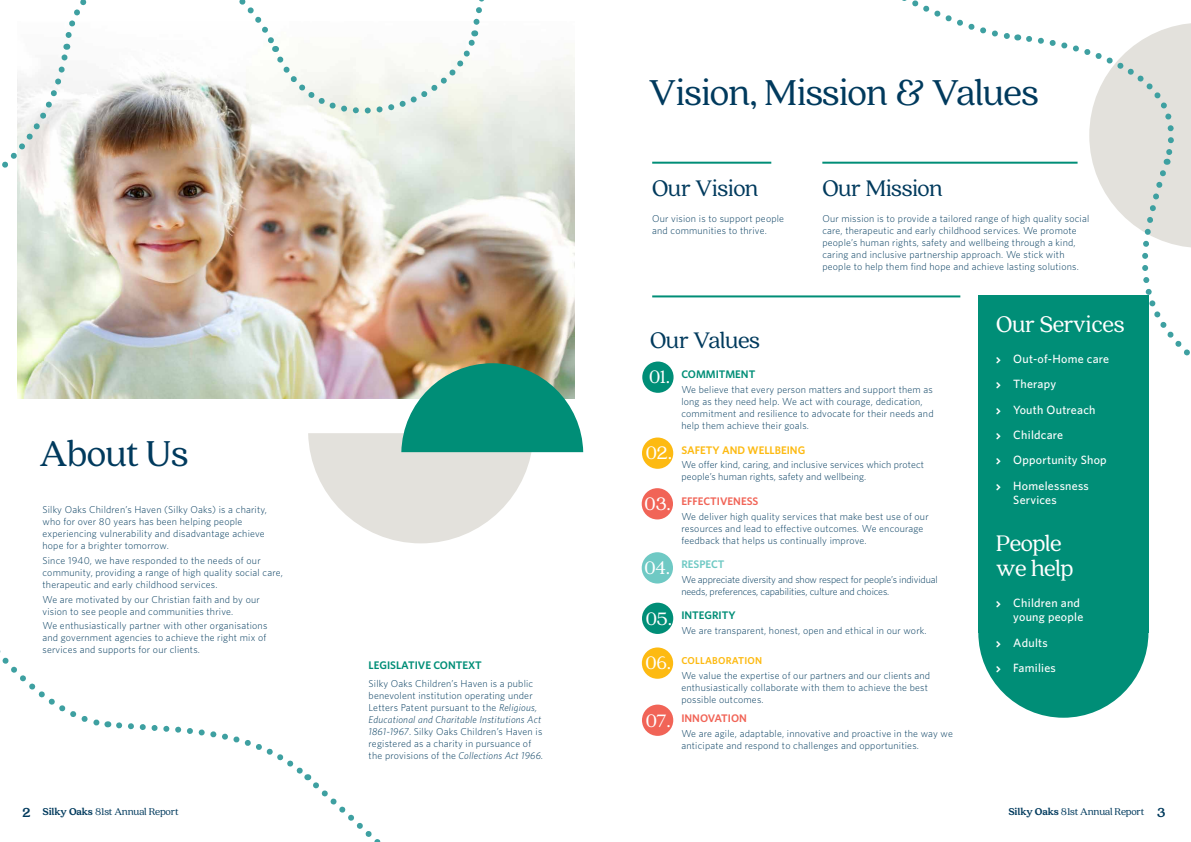
<style>
.page{position:relative;width:1191px;height:842px;background:#fff}
.page>*{position:absolute;margin:0;border:0;box-sizing:border-box;transform-origin:0 0}
.t1{font:40px "Quincy CF";letter-spacing:-.02em;color:#003a5d}
.t2{font:25px "Quincy CF";letter-spacing:-.02em;color:#003a5d}
.t3{font:25px/25px "Quincy CF";letter-spacing:-.02em;color:#fff}
.t4{font:20px "Quincy CF";letter-spacing:-.02em;color:#fff}
.t5{font:500 12px/25.3px "Whitney HTF";letter-spacing:.02em;color:#fff}
.t6{font:11px "Quincy CF";letter-spacing:-.02em;color:#003a5d}
.t7{font:600 11px "Whitney HTF";color:#008e77}
.t8{font:600 11px "Whitney HTF";color:#f16457}
.t9{font:600 11px "Whitney HTF";color:#fdba12}
.t10{font:600 11px "Whitney HTF";color:#6fc9c4}
.t11{font:300 10px/12px "Whitney HTF";letter-spacing:.02em;color:#003a5d}
.t12{font:300 10px/12px "Whitney HTF";letter-spacing:-.01em;color:#003a5d}
.t13{font:600 10px "Whitney HTF";letter-spacing:.02em;color:#fdba12}
.s1{font-style:italic}
.s2{font-weight:900;font-size:14.4px}
.s3{font-weight:900}
</style>
<div class="page">
<div style="left:978px;top:548px;width:170px;height:170px;background:#008e77;border-radius:50%"></div>
<div style="left:978px;top:295px;width:170px;height:337px;background:#008e77"></div>
<div style="left:642px;top:361px;width:31px;height:32px;background:#008e77;border-radius:50%"></div>
<div style="left:642px;top:437px;width:31px;height:32px;background:#fdba12;border-radius:50%"></div>
<div style="left:641px;top:488px;width:32px;height:31px;background:#f16457;border-radius:50%"></div>
<div style="left:641px;top:552px;width:32px;height:31px;background:#6fc9c4;border-radius:50%"></div>
<div style="left:642px;top:603px;width:31px;height:31px;background:#008e77;border-radius:50%"></div>
<div style="left:642px;top:647px;width:31px;height:32px;background:#fdba12;border-radius:50%"></div>
<div style="left:642px;top:705px;width:31px;height:31px;background:#f16457;border-radius:50%"></div>
<img style="left:17px;top:55px;width:557px;height:343px">
<hr style="left:652px;top:162px;width:119px;height:2px;background:#008e77">
<hr style="left:822px;top:162px;width:255px;height:2px;background:#008e77">
<hr style="left:652px;top:295px;width:308px;height:2px;background:#008e77">
<svg style="left:308px;top:363px;width:275px;height:180px"></svg>
<svg style="left:2px;top:0;width:513px;height:204px"></svg>
<svg style="left:0;top:650px;width:381px;height:192px"></svg>
<svg style="left:830px;top:0;width:361px;height:364px"></svg>
<h1 class="t1" style="left:649px;top:69px;width:391px">Vision, Mission &amp; Values</h1>
<h1 class="t1" style="left:40px;top:430px;width:150px">About Us</h1>
<p class="t11" style="left:43px;top:503px;width:226px">Silky Oaks Children’s Haven (Silky Oaks) is a charity, who for over 80 years has been helping people experiencing vulnerability and disadvantage achieve hope for a brighter tomorrow.</p>
<p class="t11" style="left:43px;top:554px;width:242px">Since 1940, we have responded to the needs of our community, providing a range of high quality social care, therapeutic and early childhood services.</p>
<p class="t11" style="left:43px;top:593px;width:219px">We are motivated by our Christian faith and by our vision to see people and communities thrive.</p>
<p class="t11" style="left:43px;top:620px;width:226px;text-align:justify">We enthusiastically partner with other organisations and government agencies to achieve the right mix of services and supports for our clients.</p>
<p class="t7" style="left:369px;top:659px;width:115px">LEGISLATIVE CONTEXT</p>
<p class="t11" style="left:369px;top:677px;width:176px">Silky Oaks Children’s Haven is a public benevolent institution operating under Letters Patent pursuant to the <span class="s1">Religious, Educational and Charitable Institutions Act 1861-1967</span>. Silky Oaks Children’s Haven is registered as a charity in pursuance of the provisions of the <span class="s1">Collections Act 1966.</span></p>
<h2 class="t2" style="left:652px;top:173px;width:108px">Our Vision</h2>
<p class="t11" style="left:652px;top:212px;width:133px">Our vision is to support people and communities to thrive.</p>
<h2 class="t2" style="left:822px;top:173px;width:122px">Our Mission</h2>
<p class="t11" style="left:822px;top:212px;width:268px">Our mission is to provide a tailored range of high quality social care, therapeutic and early childhood services. We promote people’s human rights, safety and wellbeing through a kind, caring and inclusive partnership approach. We stick with people to help them find hope and achieve lasting solutions.</p>
<h2 class="t2" style="left:650px;top:326px;width:111px">Our Values</h2>
<p class="t7" style="left:681px;top:368px;width:75px">COMMITMENT</p>
<p class="t11" style="left:681px;top:383px;width:254px">We believe that every person matters and support them as long as they need help. We act with courage, dedication, commitment and resilience to advocate for their needs and help them achieve their goals.</p>
<p class="t9" style="left:681px;top:443px;width:125px">SAFETY AND WELLBEING</p>
<p class="t11" style="left:681px;top:459px;width:244px">We offer kind, caring, and inclusive services which protect people’s human rights, safety and wellbeing.</p>
<p class="t8" style="left:681px;top:494px;width:78px">EFFECTIVENESS</p>
<p class="t11" style="left:681px;top:510px;width:249px">We deliver high quality services that make best use of our resources and lead to effective outcomes. We encourage feedback that helps us continually improve.</p>
<p class="t10" style="left:681px;top:558px;width:45px">RESPECT</p>
<p class="t12" style="left:681px;top:573px;width:258px">We appreciate diversity and show respect for people’s individual needs, preferences, capabilities, culture and choices.</p>
<p class="t7" style="left:681px;top:609px;width:56px">INTEGRITY</p>
<p class="t11" style="left:681px;top:625px;width:245px">We are transparent, honest, open and ethical in our work.</p>
<p class="t13" style="left:681px;top:655px;width:82px">COLLABORATION</p>
<p class="t11" style="left:681px;top:669px;width:250px">We value the expertise of our partners and our clients and enthusiastically collaborate with them to achieve the best possible outcomes.</p>
<p class="t8" style="left:681px;top:711px;width:67px">INNOVATION</p>
<p class="t11" style="left:681px;top:727px;width:273px">We are agile, adaptable, innovative and proactive in the way we anticipate and respond to challenges and opportunities.</p>
<h3 class="t4" style="left:649px;top:365px;width:22px">01.</h3>
<h3 class="t4" style="left:646px;top:441px;width:28px">02.</h3>
<h3 class="t4" style="left:644px;top:492px;width:28px">03.</h3>
<h3 class="t4" style="left:644px;top:556px;width:27px">04.</h3>
<h3 class="t4" style="left:646px;top:607px;width:28px">05.</h3>
<h3 class="t4" style="left:645px;top:652px;width:27px">06.</h3>
<h3 class="t4" style="left:646px;top:709px;width:27px">07.</h3>
<h2 class="t3" style="left:996px;top:312px;width:130px">Our Services</h2>
<p class="t5" style="left:1013px;top:346px;width:97px">Out-of-Home care<br>Therapy<br>Youth Outreach<br>Childcare<br>Opportunity Shop<br>Homelessness</p>
<p class="t5" style="left:1013px;top:487px;width:45px">Services</p>
<h2 class="t3" style="left:996px;top:531px;width:78px">People we help</h2>
<p class="t5" style="left:1013px;top:596px;width:72px;line-height:14px">Children and young people</p>
<p class="t5" style="left:1013px;top:630px;width:44px">Adults<br>Families</p>
<p class="t6" style="left:22px;top:805px;width:158px"><span class="s2">2</span> <span class="s3">Silky Oaks</span> 81st Annual Report</p>
<p class="t6" style="left:1008px;top:805px;width:159px"><span class="s3">Silky Oaks</span> 81st Annual Report <span class="s2">3</span></p>
</div>
